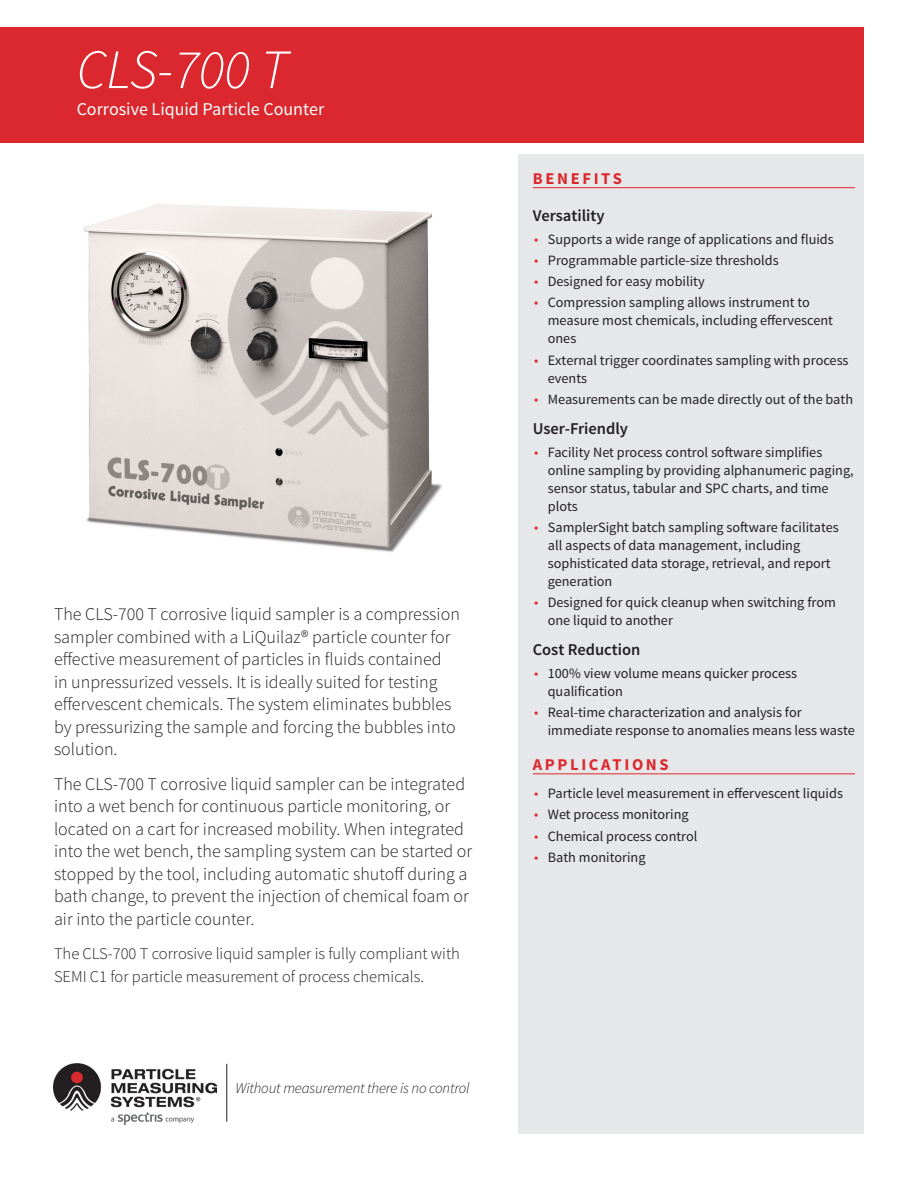
<style>
.page{position:relative;width:918px;height:1188px;background:#fff}
.page>*{position:absolute;margin:0;border:0;box-sizing:border-box;transform-origin:0 0}
.Product_Name{font:italic 300 55.5px "Source Sans Pro";color:#fff}
.Description_Beneath{font:300 18px/22.5px "Source Sans Pro";color:#231f20}
.Product_Subhead{font:18px "Source Sans Pro";color:#fff}
.Description_Beneath-2{font:300 16.5px/22.5px "Source Sans Pro";color:#231f20}
.SubHead_Black{font:600 16.5px "Source Sans Pro";color:#231f20}
.Benefits_Features_Ap{font:700 16.5px "Source Sans Pro";letter-spacing:.16em;color:#da282e}
.Tagline{font:italic 300 15px "Source Sans Pro";letter-spacing:-.01em;color:#231f20}
.t1{font:14.25px/18px "Source Sans Pro";color:#231f20}
.s1{font-family:"Myriad Pro";font-size:15px;color:#da252e}
</style>
<div class="page">
<div style="left:0;top:27px;width:864px;height:116px;background:#da282e"></div>
<hr style="left:226px;top:1064px;width:1px;height:58px;background:#231f20">
<div style="left:518px;top:154px;width:346px;height:980px;background:#e6e7e9"></div>
<hr style="left:533px;top:187px;width:322px;height:1px;background:#da282e">
<hr style="left:533px;top:773px;width:322px;height:1px;background:#da282e">
<img style="left:83px;top:204px;width:359px;height:348px">
<img style="left:53px;top:1063px;width:163px;height:62px">
<p class="Product_Name" style="left:77px;top:36px;width:213px">CLS-700 T</p>
<p class="Product_Subhead" style="left:77px;top:98px;width:249px">Corrosive Liquid Particle Counter</p>
<p class="Description_Beneath" style="left:54px;top:603px;width:407px">The CLS-700 T corrosive liquid sampler is a compression sampler combined with a LiQuilaz® particle counter for effective measurement of particles in fluids contained<br>in unpressurized vessels. It is ideally suited for testing effervescent chemicals. The system eliminates bubbles by pressurizing the sample and forcing the bubbles into solution.</p>
<p class="Description_Beneath" style="left:54px;top:773px;width:420px">The CLS-700 T corrosive liquid sampler can be integrated into a wet bench for continuous particle monitoring, or located on a cart for increased mobility. When integrated into the wet bench, the sampling system can be started or stopped by the tool, including automatic shutoff during a bath change, to prevent the injection of chemical foam or air into the particle counter.</p>
<p class="Description_Beneath-2" style="left:54px;top:943px;width:407px">The CLS-700 T corrosive liquid sampler is fully compliant with<br>SEMI C1 for particle measurement of process chemicals.</p>
<p class="Tagline" style="left:236px;top:1079px;width:236px">Without measurement there is no control</p>
<p class="Benefits_Features_Ap" style="left:533px;top:168px;width:91px">BENEFITS</p>
<p class="SubHead_Black" style="left:533px;top:205px;width:73px">Versatility</p>
<p class="t1" style="left:534px;top:230px;width:301px"><span class="s1">•</span> Supports a wide range of applications and fluids</p>
<p class="t1" style="left:534px;top:251px;width:246px"><span class="s1">•</span> Programmable particle-size thresholds</p>
<p class="t1" style="left:534px;top:273px;width:172px"><span class="s1">•</span> Designed for easy mobility</p>
<p class="t1" style="left:548px;top:294px;width:287px;text-indent:-14px"><span class="s1">•</span> Compression sampling allows instrument to measure most chemicals, including effervescent ones</p>
<p class="t1" style="left:548px;top:351px;width:302px;text-indent:-14px"><span class="s1">•</span> External trigger coordinates sampling with process events</p>
<p class="t1" style="left:534px;top:390px;width:320px"><span class="s1">•</span> Measurements can be made directly out of the bath</p>
<p class="SubHead_Black" style="left:533px;top:418px;width:97px">User-Friendly</p>
<p class="t1" style="left:548px;top:443px;width:307px;text-indent:-14px"><span class="s1">•</span> Facility Net process control software simplifies online sampling by providing alphanumeric paging, sensor status, tabular and SPC charts, and time plots</p>
<p class="t1" style="left:548px;top:518px;width:292px;text-indent:-14px"><span class="s1">•</span> SamplerSight batch sampling software facilitates all aspects of data management, including sophisticated data storage, retrieval, and report generation</p>
<p class="t1" style="left:548px;top:594px;width:290px;text-indent:-14px"><span class="s1">•</span> Designed for quick cleanup when switching from one liquid to another</p>
<p class="SubHead_Black" style="left:533px;top:639px;width:109px">Cost Reduction</p>
<p class="t1" style="left:548px;top:664px;width:251px;text-indent:-14px"><span class="s1">•</span> 100% view volume means quicker process qualification</p>
<p class="t1" style="left:548px;top:704px;width:309px;text-indent:-14px"><span class="s1">•</span> Real-time characterization and analysis for immediate response to anomalies means less waste</p>
<p class="Benefits_Features_Ap" style="left:533px;top:754px;width:137px">APPLICATIONS</p>
<p class="t1" style="left:534px;top:785px;width:310px"><span class="s1">•</span> Particle level measurement in effervescent liquids</p>
<p class="t1" style="left:534px;top:806px;width:156px"><span class="s1">•</span> Wet process monitoring</p>
<p class="t1" style="left:534px;top:827px;width:165px"><span class="s1">•</span> Chemical process control</p>
<p class="t1" style="left:534px;top:848px;width:113px"><span class="s1">•</span> Bath monitoring</p>
</div>
